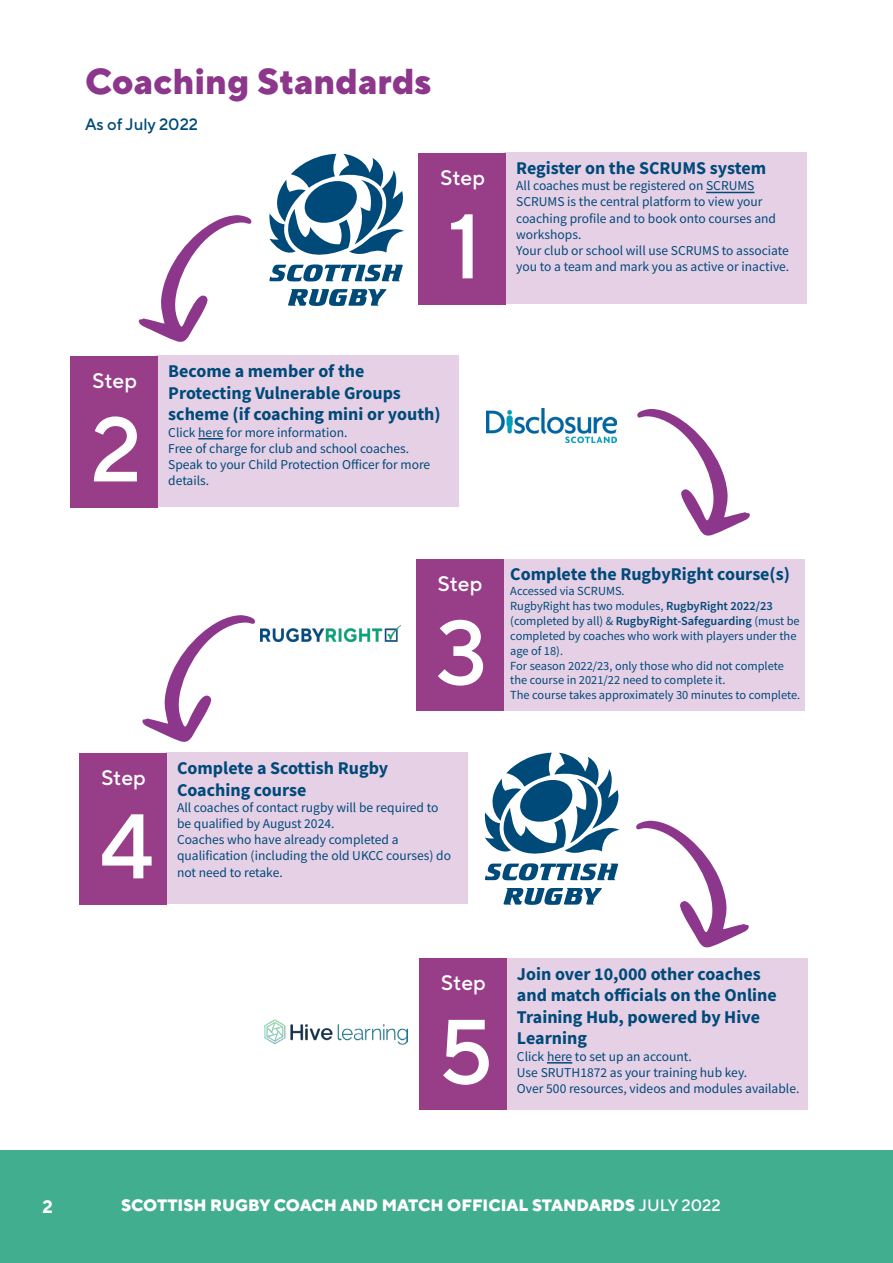
<style>
.page{position:relative;width:893px;height:1263px;background:#fff}
.page>*{position:absolute;margin:0;border:0;box-sizing:border-box;transform-origin:0 0}
.t1{font:500 91.5px "TT Norms Pro";color:#fff}
.t2{font:800 36px "TT Norms Pro";color:#8c378c}
.t3{font:500 21px "TT Norms Pro";color:#fff}
.t4{font:700 18px/21.6px "Source Sans Pro";color:#004a7a}
.t5{font:700 18px "TT Norms Pro";color:#fff}
.t6{font:800 16.5px "TT Norms Pro";color:#fff}
.t7{font:500 16.5px "TT Norms Pro";color:#004a7a}
.t8{font:13.5px/16.2px "Source Sans Pro";color:#004a7a}
.t9{font:12.3px/14.9px "Source Sans Pro";color:#004a7a}
.s1{font-weight:600}
.s2{font-weight:500}
</style>
<div class="page">
<div style="left:504px;top:152px;width:303px;height:152px;background:#e6d0e5"></div>
<div style="left:418px;top:153px;width:88px;height:151px;background:#983e89"></div>
<hr style="left:706px;top:192px;width:48px;height:1px;background:#004a7a">
<img style="left:264px;top:1019px;width:143px;height:25px">
<img style="left:486px;top:409px;width:130px;height:34px">
<img style="left:261px;top:625px;width:140px;height:16px">
<svg style="left:269px;top:154px;width:135px;height:127px"></svg>
<svg style="left:288px;top:289px;width:98px;height:17px"></svg>
<svg style="left:484px;top:752px;width:136px;height:128px"></svg>
<svg style="left:503px;top:888px;width:99px;height:17px"></svg>
<div style="left:156px;top:355px;width:303px;height:152px;background:#e6d0e5"></div>
<div style="left:71px;top:356px;width:87px;height:151px;background:#983e89"></div>
<svg style="left:198px;top:438px;width:26px;height:1px"></svg>
<div style="left:502px;top:559px;width:302px;height:151px;background:#e6d0e5"></div>
<div style="left:416px;top:559px;width:87px;height:152px;background:#983e89"></div>
<div style="left:165px;top:752px;width:303px;height:152px;background:#e6d0e5"></div>
<div style="left:79px;top:753px;width:88px;height:151px;background:#983e89"></div>
<div style="left:505px;top:958px;width:303px;height:151px;background:#e6d0e5"></div>
<div style="left:419px;top:958px;width:88px;height:152px;background:#983e89"></div>
<svg style="left:547px;top:1062px;width:25px;height:1px"></svg>
<svg style="left:138px;top:215px;width:114px;height:127px"></svg>
<svg style="left:142px;top:615px;width:113px;height:127px"></svg>
<svg style="left:637px;top:409px;width:113px;height:127px"></svg>
<svg style="left:636px;top:821px;width:113px;height:127px"></svg>
<div style="left:0;top:1150px;width:893px;height:113px;background:#41ae8f"></div>
<h2 class="t2" style="left:85px;top:55px;width:348px">Coaching Standards</h2>
<p class="t7" style="left:85px;top:112px;width:115px">As of July 2022</p>
<h3 class="t3" style="left:441px;top:162px;width:46px">Step</h3>
<h1 class="t1" style="left:448px;top:180px;width:35px">1</h1>
<h3 class="t4" style="left:516px;top:157px;width:251px">Register on the SCRUMS system</h3>
<p class="t8" style="left:516px;top:178px;width:275px">All coaches must be registered on SCRUMS SCRUMS is the central platform to view your coaching profile and to book onto courses and workshops.<br>Your club or school will use SCRUMS to associate you to a team and mark you as active or inactive.</p>
<h3 class="t3" style="left:93px;top:365px;width:46px">Step</h3>
<h1 class="t1" style="left:91px;top:383px;width:53px">2</h1>
<h3 class="t4" style="left:168px;top:360px;width:274px">Become a member of the<br>Protecting Vulnerable Groups scheme (if coaching mini or youth)</h3>
<p class="t8" style="left:168px;top:424px;width:264px">Click here for more information.<br>Free of charge for club and school coaches.<br>Speak to your Child Protection Officer for more details.</p>
<h3 class="t3" style="left:438px;top:568px;width:46px">Step</h3>
<h1 class="t1" style="left:436px;top:586px;width:53px">3</h1>
<h3 class="t3" style="left:101px;top:762px;width:46px">Step</h3>
<h1 class="t1" style="left:99px;top:779px;width:55px">4</h1>
<h3 class="t4" style="left:177px;top:757px;width:213px">Complete a Scottish Rugby<br>Coaching course</h3>
<p class="t8" style="left:177px;top:799px;width:276px">All coaches of contact rugby will be required to be qualified by August 2024.<br>Coaches who have already completed a qualification (including the old UKCC courses) do not need to retake.</p>
<h3 class="t4" style="left:510px;top:563px;width:281px">Complete the RugbyRight course(s)</h3>
<p class="t9" style="left:510px;top:584px;width:291px">Accessed via SCRUMS.<br>RugbyRight has two modules, <span class="s1">RugbyRight 2022/23 </span>(completed by all) &amp; <span class="s1">RugbyRight-Safeguarding</span> (must be completed by coaches who work with players under the age of 18).<br>For season 2022/23, only those who did not complete the course in 2021/22 need to complete it.<br>The course takes approximately 30 minutes to complete.</p>
<h3 class="t3" style="left:441px;top:967px;width:46px">Step</h3>
<h1 class="t1" style="left:439px;top:985px;width:55px">5</h1>
<h3 class="t4" style="left:517px;top:962px;width:261px">Join over 10,000 other coaches and match officials on the Online<br>Training Hub, powered by Hive<br>Learning</h3>
<p class="t8" style="left:517px;top:1048px;width:284px">Click here to set up an account.<br>Use SRUTH1872 as your training hub key.<br>Over 500 resources, videos and modules available.</p>
<h3 class="t5" style="left:42px;top:1193px;width:12px">2</h3>
<p class="t6" style="left:121px;top:1193px;width:601px">SCOTTISH RUGBY COACH AND MATCH OFFICIAL STANDARDS <span class="s2">JULY 2022</span></p>
</div>
